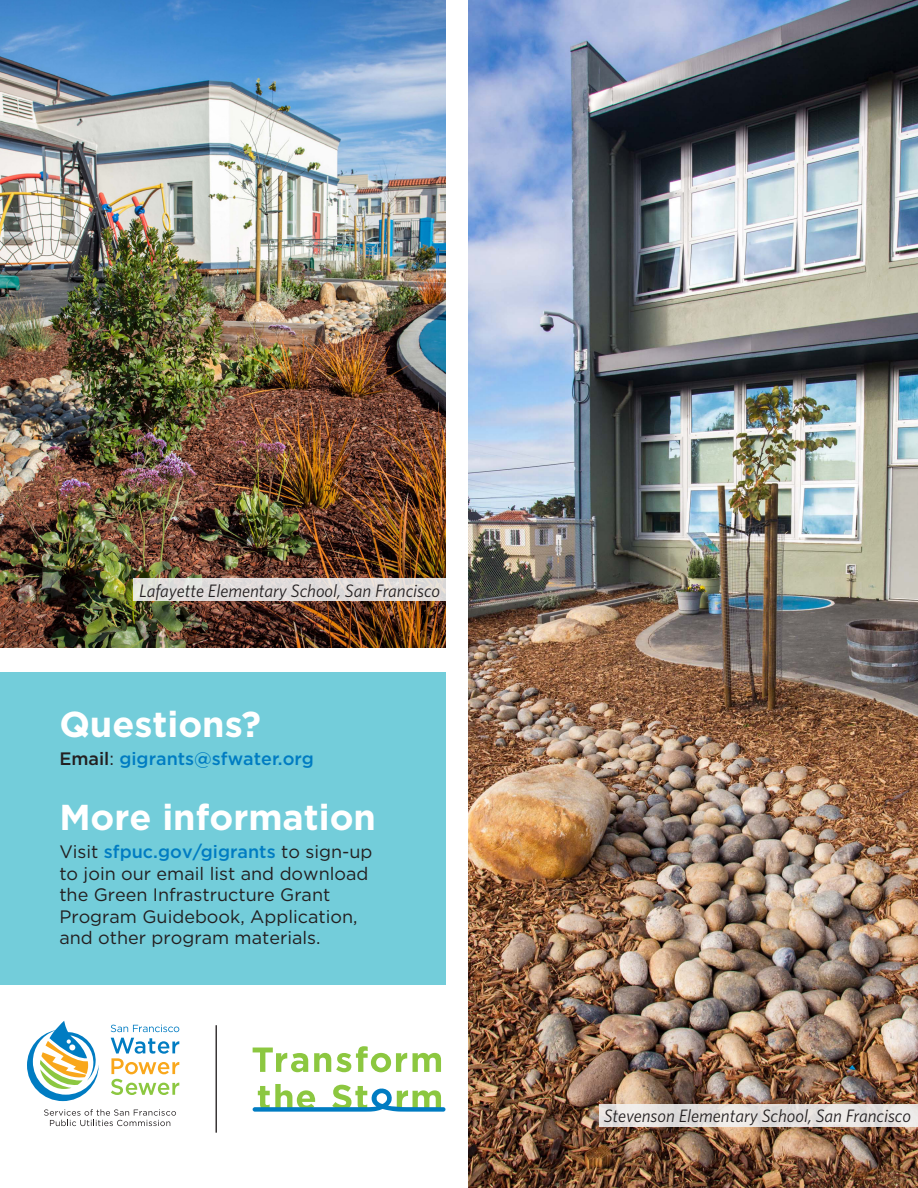
<style>
.page{position:relative;width:918px;height:1188px;background:#fff}
.page>*{position:absolute;margin:0;border:0;box-sizing:border-box;transform-origin:0 0}
.t1{font:700 36px "Gotham";color:#fff}
.t2{font:18px/21.5px "Gotham";color:#231f20}
.t3{font:italic 18px "Whitney";color:#231f20}
.t4{font:500 18px "Gotham";color:#007cc2}
.s1{color:#231f20}
.s2{font-weight:400;color:#231f20}
.s3{font-weight:500;color:#007cc2}
</style>
<div class="page">
<img style="left:0;top:0;width:446px;height:648px">
<div style="left:0;top:672px;width:446px;height:312px;background:#73cdda"></div>
<img style="left:469px;top:0;width:449px;height:1188px">
<svg style="left:600px;top:1104px;width:318px;height:23px;background:#e5e2e0"></svg>
<div style="left:134px;top:578px;width:312px;height:23px;background:linear-gradient(to right,#e1dfdd,#e1dbd9)"></div>
<hr style="left:216px;top:1025px;width:1px;height:108px;background:#231f20">
<svg style="left:111px;top:1025px;width:68px;height:7px"></svg>
<svg style="left:111px;top:1038px;width:68px;height:57px"></svg>
<svg style="left:27px;top:1021px;width:72px;height:80px"></svg>
<svg style="left:253px;top:1048px;width:55px;height:24px"></svg>
<svg style="left:314px;top:1046px;width:93px;height:26px"></svg>
<svg style="left:413px;top:1053px;width:28px;height:19px"></svg>
<svg style="left:253px;top:1084px;width:192px;height:28px"></svg>
<svg style="left:44px;top:1109px;width:132px;height:17px"></svg>
<p class="t3" style="left:139px;top:579px;width:303px">Lafayette Elementary School, San Francisco</p>
<p class="t1" style="left:59px;top:700px;width:203px">Questions?</p>
<p class="t4" style="left:59px;top:747px;width:256px"><span class="s1">Email</span><span class="s2">:</span> gigrants@sfwater.org</p>
<p class="t1" style="left:59px;top:793px;width:318px">More information</p>
<p class="t2" style="left:59px;top:841px;width:315px">Visit <span class="s3">sfpuc.gov/gigrants</span> to sign-up to join our email list and download the Green Infrastructure Grant Program Guidebook, Application, and other program materials.</p>
<p class="t3" style="left:604px;top:1104px;width:309px">Stevenson Elementary School, San Francisco</p>
</div>
